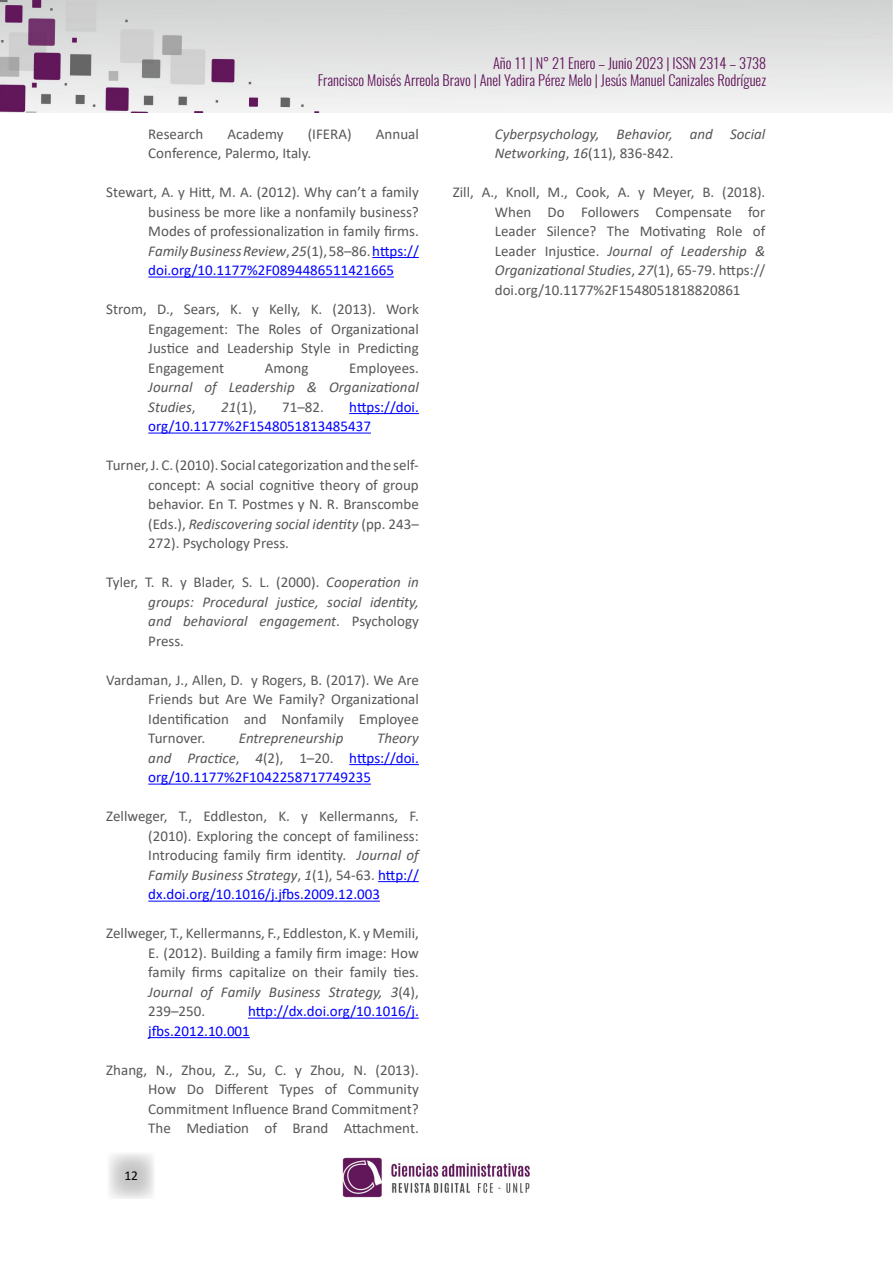
<style>
.page{position:relative;width:893px;height:1263px;background:#fff}
.page>*{position:absolute;margin:0;border:0;box-sizing:border-box;transform-origin:0 0}
.t1{font:15px/19.5px "Calibri";color:#575756;text-align:justify}
.t2{font:italic 15px/19.5px "Calibri";color:#575756}
.t3{font:15px/19.5px "Calibri";color:#00f}
.t4{font:300 14.4px/17.2px "Oswald";color:#61135a;text-align:right}
.t5{font:13.5px "Calibri";color:#000}
.s1{font-style:italic}
.s2{color:#00f}
.s3{font-style:normal}
.s4{font-style:italic;color:#575756}
.s5{color:#575756}
</style>
<div class="page">
<svg style="left:109px;top:1153px;width:45px;height:46px"></svg>
<img style="left:0;top:0;width:893px;height:112px">
<img style="left:342px;top:1157px;width:187px;height:41px">
<hr style="left:372px;top:257px;width:47px;height:1px;background:#00f">
<hr style="left:148px;top:277px;width:246px;height:1px;background:#00f">
<hr style="left:349px;top:413px;width:70px;height:1px;background:#00f">
<hr style="left:148px;top:433px;width:223px;height:1px;background:#00f">
<hr style="left:349px;top:764px;width:70px;height:1px;background:#00f">
<hr style="left:148px;top:784px;width:223px;height:1px;background:#00f">
<hr style="left:378px;top:881px;width:41px;height:1px;background:#00f">
<hr style="left:148px;top:901px;width:232px;height:1px;background:#00f">
<hr style="left:248px;top:1018px;width:171px;height:1px;background:#00f">
<hr style="left:148px;top:1037px;width:102px;height:1px;background:#00f">
<p class="t4" style="left:318px;top:52px;width:450px">Año 11 | N° 21 Enero – Junio 2023 | ISSN 2314 – 3738<br>Francisco Moisés Arreola Bravo | Anel Yadira Pérez Melo | Jesús Manuel Canizales Rodríguez</p>
<p class="t1" style="left:148px;top:124px;width:57px">Research</p>
<p class="t1" style="left:228px;top:124px;width:57px">Academy</p>
<p class="t1" style="left:308px;top:124px;width:45px">(IFERA)</p>
<p class="t1" style="left:376px;top:124px;width:44px">Annual</p>
<p class="t1" style="left:148px;top:143px;width:165px">Conference, Palermo, Italy.</p>
<p class="t1" style="left:148px;top:182px;width:272px;text-indent:-42px">Stewart, A. y Hitt, M. A. (2012). Why can’t a family business be more like a nonfamily business?<br>Modes of professionalization in family firms.<br><span class="s1">Family Business Review</span>, <span class="s1">25</span>(1), 58–86. <span class="s2">https:// doi.org/10.1177%2F0894486511421665</span></p>
<p class="t1" style="left:148px;top:299px;width:272px;text-indent:-42px">Strom, D., Sears, K. y Kelly, K. (2013). Work Engagement: The Roles of Organizational Justice and Leadership Style in Predicting Engagement</p>
<p class="t1" style="left:265px;top:358px;width:45px">Among</p>
<p class="t1" style="left:349px;top:358px;width:71px">Employees.</p>
<p class="t2" style="left:148px;top:377px;width:272px">Journal of Leadership &amp; Organizational<br>Studies<span class="s3">,</span></p>
<p class="t3" style="left:148px;top:397px;width:272px;text-indent:201px">https://doi. org/10.1177%2F1548051813485437</p>
<p class="t1" style="left:148px;top:455px;width:272px;text-indent:-42px">Turner, J. C. (2010). Social categorization and the self&shy;concept: A social cognitive theory of group behavior. En T. Postmes y N. R. Branscombe (Eds.), <span class="s1">Rediscovering social identity</span> (pp. 243– 272). Psychology Press.</p>
<p class="t2" style="left:148px;top:572px;width:272px;text-align:justify;text-indent:-42px"><span class="s3">Tyler, T. R. y Blader, S. L. (2000).</span> Cooperation in groups: Procedural justice, social identity, and behavioral engagement<span class="s3">. Psychology Press.</span></p>
<p class="t1" style="left:148px;top:670px;width:272px;text-indent:-42px">Vardaman, J., Allen, D. y Rogers, B. (2017). We Are Friends but Are We Family? Organizational Identification and Nonfamily Employee Turnover.</p>
<p class="t1" style="left:221px;top:397px;width:37px"><span class="s1">21</span>(1),</p>
<p class="t1" style="left:282px;top:397px;width:43px">71–82.</p>
<p class="t3" style="left:148px;top:728px;width:272px;text-align:justify;text-indent:229px"><span class="s4">Theory and Practice</span><span class="s5">,</span> <span class="s4">4</span><span class="s5">(2), 1–20.</span> https://doi. org/10.1177%2F1042258717749235</p>
<p class="t1" style="left:148px;top:806px;width:272px;text-indent:-42px">Zellweger, T., Eddleston, K. y Kellermanns, F. (2010). Exploring the concept of familiness:<br>Introducing family firm identity. <span class="s1">Journal of Family Business Strategy</span>, <span class="s1">1</span>(1), 54-63. <span class="s2">http:// dx.doi.org/10.1016/j.jfbs.2009.12.003</span></p>
<p class="t1" style="left:148px;top:923px;width:272px;text-indent:-42px">Zellweger, T., Kellermanns, F., Eddleston, K. y Memili, E. (2012). Building a family firm image: How family firms capitalize on their family ties.<br><span class="s1">Journal of Family Business Strategy, 3</span>(4), 239–250.</p>
<p class="t2" style="left:239px;top:728px;width:106px">Entrepreneurship</p>
<p class="t3" style="left:148px;top:1001px;width:272px;text-indent:100px">http://dx.doi.org/10.1016/j. jfbs.2012.10.001</p>
<p class="t1" style="left:148px;top:1060px;width:272px;text-indent:-42px">Zhang, N., Zhou, Z., Su, C. y Zhou, N. (2013).<br>How Do Different Types of Community Commitment Influence Brand Commitment?<br>The Mediation of Brand Attachment.</p>
<p class="t5" style="left:124px;top:1166px;width:15px">12</p>
<p class="t2" style="left:495px;top:123px;width:272px">Cyberpsychology, Behavior, and Social<br>Networking<span class="s3">,</span> 16<span class="s3">(11), 836-842.</span></p>
<p class="t1" style="left:495px;top:182px;width:272px;text-indent:-42px">Zill, A., Knoll, M., Cook, A. y Meyer, B. (2018).<br>When Do Followers Compensate for Leader Silence? The Motivating Role of Leader Injustice. <span class="s1">Journal of Leadership &amp; Organizational Studies</span>, <span class="s1">27</span>(1), 65-79. https:// doi.org/10.1177%2F1548051818820861</p>
</div>
